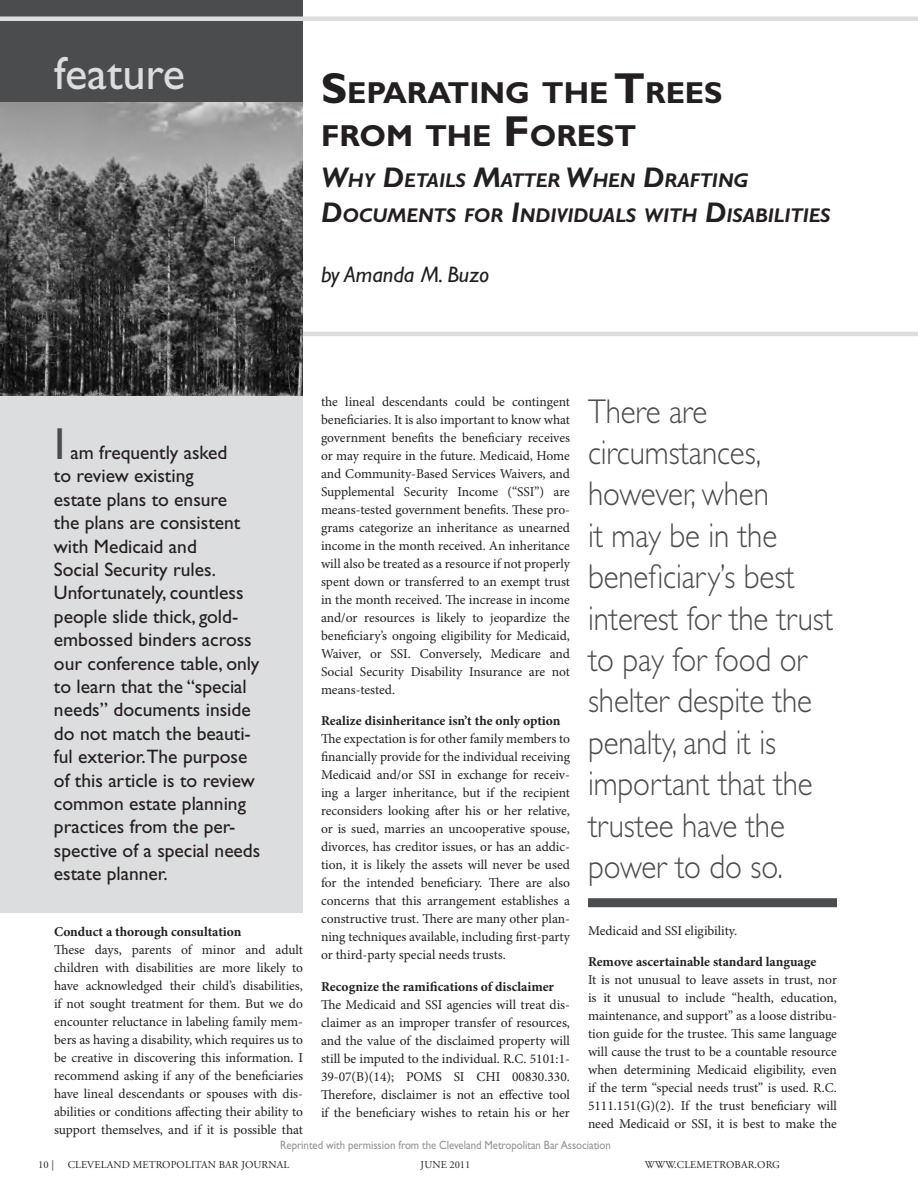
<style>
.page{position:relative;width:918px;height:1188px;background:#fff}
.page>*{position:absolute;margin:0;border:0;box-sizing:border-box;transform-origin:0 0}
.t1{font:46.5px "Gill Sans";color:#dcdddf}
.body_copy_2{font:45px "Gill Sans";color:#4b4c4d}
.CLE_text{font:300 34.5px/41.4px "Gill Sans";letter-spacing:-.005em;color:#4b4c4d;scale:.9 1}
.body_copy_2-2{font:700 30.45px/43.5px "Gill Sans";color:#231f20}
.body_copy_2-3{font:italic 22.5px "Gill Sans";color:#231f20}
.body_copy_2-4{font:italic 700 19.95px/34.2px "Gill Sans";color:#231f20}
.body_copy_2-5{font:19.5px/23.4px "Gill Sans";color:#231f20}
.body_copy_2_no_inset{font:13.5px/18px "Minion Pro";letter-spacing:-.005em;color:#231f20;text-align:justify}
.body_copy_2-6{font:700 13.5px "Minion Pro";color:#231f20}
.CLE_text-2{font:12px "Gill Sans";letter-spacing:-.005em;color:#939598;scale:.9 1}
.Body_Copy{font:10.5px "Adobe Garamond Pro";letter-spacing:.01em;color:#231f20}
.s1{font-size:43.5px}
.s2{font-size:28.5px}
.s3{font-weight:700;color:#6c6d70}
</style>
<div class="page">
<div style="left:0;top:0;width:303px;height:408px;background:#4b4c4d"></div>
<hr style="left:294px;top:332px;width:624px;height:4px;background:#dcdddf">
<div style="left:0;top:396px;width:303px;height:517px;background:#dcdddf"></div>
<div style="left:0;top:16px;width:918px;height:5px;background:#dcdddf"></div>
<img style="left:0;top:102px;width:303px;height:294px">
<div style="left:588px;top:898px;width:249px;height:9px;background:#4b4c4d"></div>
<p class="t1" style="left:54px;top:47px;width:133px">feature</p>
<p class="body_copy_2-2" style="left:321px;top:71px;width:401px"><span class="s1">S</span>EPARATING THE <span class="s1">T</span>REES<br>FROM THE <span class="s1">F</span>OREST</p>
<p class="body_copy_2-4" style="left:321px;top:164px;width:511px"><span class="s2">W</span>HY <span class="s2">D</span>ETAILS <span class="s2">M</span>ATTER <span class="s2">W</span>HEN <span class="s2">D</span>RAFTING<br><span class="s2">D</span>OCUMENTS FOR <span class="s2">I</span>NDIVIDUALS WITH <span class="s2">D</span>ISABILITIES</p>
<p class="body_copy_2-3" style="left:321px;top:262px;width:170px">by Amanda M. Buzo</p>
<p class="body_copy_2" style="left:54px;top:418px;width:13px">I</p>
<p class="body_copy_2-5" style="left:54px;top:441px;width:208px;text-indent:17px">am frequently asked<br>to review existing<br>estate plans to ensure<br>the plans are consistent with Medicaid and<br>Social Security rules.<br>Unfortunately, countless people slide thick, gold&shy;embossed binders across our conference table, only to learn that the “special needs” documents inside do not match the beauti&shy;ful exterior.The purpose of this article is to review common estate planning practices from the per&shy;spective of a special needs estate planner.</p>
<p class="body_copy_2-6" style="left:54px;top:924px;width:189px">Conduct a thorough consultation</p>
<p class="body_copy_2_no_inset" style="left:54px;top:941px;width:251px">These days, parents of minor and adult children with disabilities are more likely to have acknowledged their child’s disabilities, if not sought treatment for them. But we do encounter reluctance in labeling family mem&shy;bers as having a disability, which requires us to be creative in discovering this information. I recommend asking if any of the beneficiaries have lineal descendants or spouses with dis&shy;abilities or conditions affecting their ability to support themselves, and if it is possible that</p>
<p class="body_copy_2_no_inset" style="left:321px;top:393px;width:251px">the lineal descendants could be contingent beneficiaries. It is also important to know what government benefits the beneficiary receives or may require in the future. Medicaid, Home and Community-Based Services Waivers, and Supplemental Security Income (“SSI”) are means-tested government benefits. These pro&shy;grams categorize an inheritance as unearned income in the month received. An inheritance will also be treated as a resource if not properly spent down or transferred to an exempt trust in the month received. The increase in income and/or resources is likely to jeopardize the beneficiary’s ongoing eligibility for Medicaid, Waiver, or SSI. Conversely, Medicare and Social Security Disability Insurance are not means-tested.</p>
<p class="body_copy_2-6" style="left:321px;top:713px;width:241px">Realize disinheritance isn’t the only option</p>
<p class="body_copy_2_no_inset" style="left:321px;top:730px;width:251px">The expectation is for other family members to financially provide for the individual receiving Medicaid and/or SSI in exchange for receiv&shy;ing a larger inheritance, but if the recipient reconsiders looking after his or her relative, or is sued, marries an uncooperative spouse, divorces, has creditor issues, or has an addic&shy;tion, it is likely the assets will never be used for the intended beneficiary. There are also concerns that this arrangement establishes a constructive trust. There are many other plan&shy;ning techniques available, including first-party or third-party special needs trusts.</p>
<p class="body_copy_2-6" style="left:321px;top:978px;width:235px">Recognize the ramifications of disclaimer</p>
<p class="body_copy_2_no_inset" style="left:321px;top:996px;width:251px">The Medicaid and SSI agencies will treat dis&shy;claimer as an improper transfer of resources, and the value of the disclaimed property will still be imputed to the individual. R.C. 5101:1- 39-07(B)(14); POMS SI CHI 00830.330.<br>Therefore, disclaimer is not an effective tool if the beneficiary wishes to retain his or her</p>
<p class="CLE_text" style="left:588px;top:390px;width:274px">There are circumstances, however, when<br>it may be in the beneficiary’s best interest for the trust to pay for food or shelter despite the penalty, and it is important that the trustee have the power to do so.</p>
<p class="body_copy_2_no_inset" style="left:588px;top:922px;width:151px">Medicaid and SSI eligibility.</p>
<p class="body_copy_2-6" style="left:588px;top:954px;width:230px">Remove ascertainable standard language</p>
<p class="body_copy_2_no_inset" style="left:588px;top:972px;width:251px">It is not unusual to leave assets in trust, nor is it unusual to include “health, education, maintenance, and support” as a loose distribu&shy;tion guide for the trustee. This same language will cause the trust to be a countable resource when determining Medicaid eligibility, even if the term “special needs trust” is used. R.C.<br>5111.151(G)(2). If the trust beneficiary will need Medicaid or SSI, it is best to make the</p>
<p class="CLE_text-2" style="left:280px;top:1138px;width:369px">Reprinted with permission from the Cleveland Metropolitan Bar Association</p>
<p class="Body_Copy" style="left:38px;top:1158px;width:17px">10 <span class="s3">|</span></p>
<p class="Body_Copy" style="left:68px;top:1159px;width:223px">CLEVELAND METROPOLITAN BAR JOURNAL</p>
<p class="Body_Copy" style="left:421px;top:1158px;width:51px">JUNE 2011</p>
<p class="Body_Copy" style="left:645px;top:1158px;width:137px">WWW.CLEMETROBAR.ORG</p>
</div>
